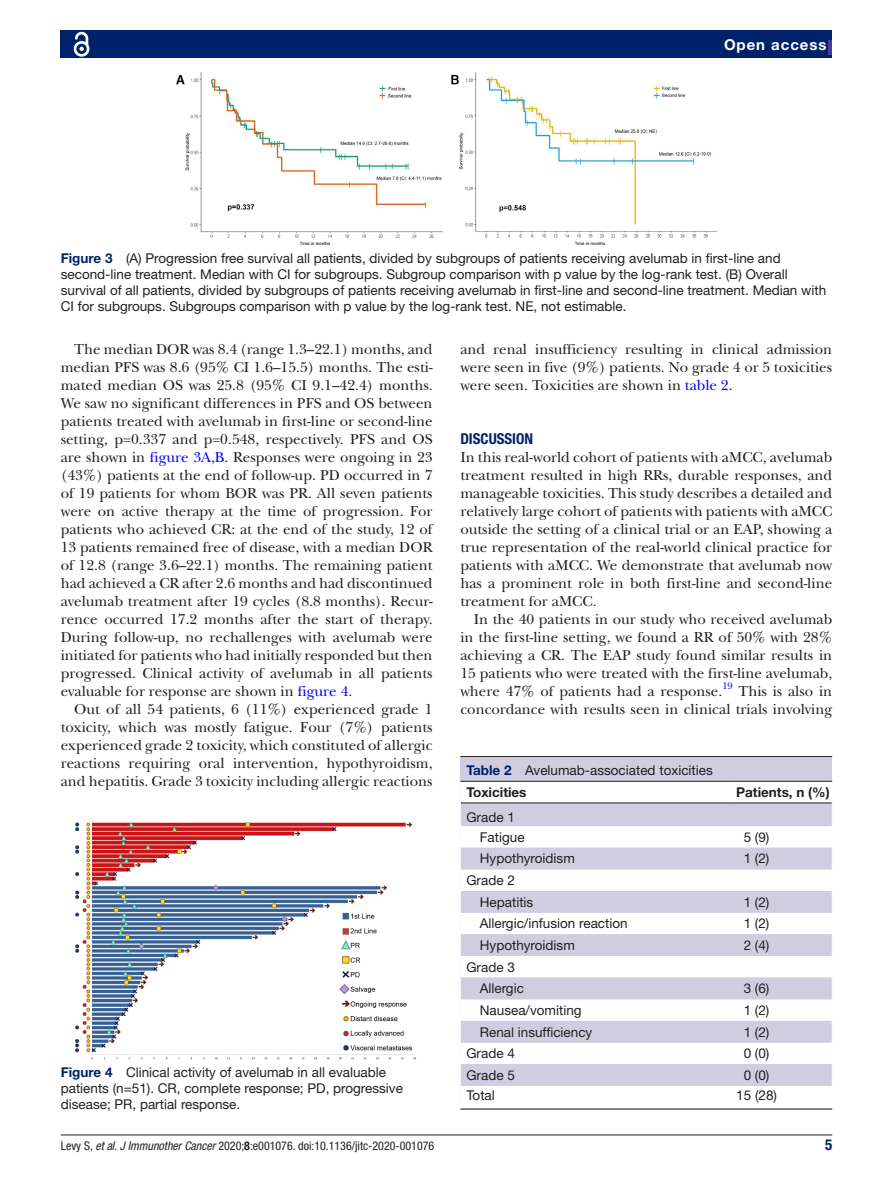
<style>
.page{position:relative;width:893px;height:1191px;background:#fff}
.page>*{position:absolute;margin:0;border:0;box-sizing:border-box;transform-origin:0 0}
.t1{font:15px/18px "New Baskerville";color:#231f20;text-align:justify}
.t2{font:700 condensed 15px "Helvetica Neue LT Std";color:#00226b}
.t3{font:700 15px "Helvetica Neue LT Std";letter-spacing:.065em;color:#fff}
.t4{font:13.5px/16.2px "Helvetica Neue LT Std";color:#231f20}
.t5{font:700 13.5px "Helvetica Neue LT Std";color:#231f20}
.t6{font:condensed 12px "Helvetica Neue LT Std";color:#231f20}
.t7{font:9.9px "New Baskerville";color:#00f}
.s1{font-weight:700;color:#00226b}
.s2{color:#00f}
.s3{font-weight:700}
.s4{font-style:italic}
</style>
<div class="page">
<hr style="left:61px;top:1134px;width:771px;height:1px;background:#231f20">
<div style="left:61px;top:31px;width:771px;height:27px;background:#00226b"></div>
<hr style="left:828px;top:40px;width:4px;height:15px;background:#414099">
<svg style="left:73px;top:31px;width:17px;height:26px"></svg>
<img style="left:176px;top:73px;width:540px;height:172px">
<img style="left:76px;top:819px;width:341px;height:240px">
<div style="left:460px;top:757px;width:372px;height:352px;background:#d0cde0"></div>
<hr style="left:460px;top:756px;width:372px;height:1px;background:#231f20">
<div style="left:461px;top:782px;width:371px;height:326px;background:#fff"></div>
<svg style="left:461px;top:803px;width:371px;height:282px"></svg>
<hr style="left:460px;top:781px;width:270px;height:1px;background:#231f20">
<hr style="left:460px;top:802px;width:270px;height:1px;background:#231f20">
<hr style="left:730px;top:781px;width:102px;height:1px;background:#231f20">
<hr style="left:730px;top:802px;width:102px;height:1px;background:#231f20">
<hr style="left:460px;top:1108px;width:270px;height:1px;background:#231f20">
<hr style="left:730px;top:1108px;width:102px;height:1px;background:#231f20">
<svg style="left:460px;top:781px;width:1px;height:327px"></svg>
<p class="t3" style="left:724px;top:35px;width:104px">Open access</p>
<p class="t4" style="left:61px;top:249px;width:767px"><span class="s1">Figure 3</span> (A) Progression free survival all patients, divided by subgroups of patients receiving avelumab in first-line and second-line treatment. Median with CI for subgroups. Subgroup comparison with p value by the log-rank test. (B) Overall survival of all patients, divided by subgroups of patients receiving avelumab in first-line and second-line treatment. Median with CI for subgroups. Subgroups comparison with p value by the log-rank test. NE, not estimable.</p>
<p class="t1" style="left:61px;top:340px;width:373px;text-indent:14px">The median DOR was 8.4 (range 1.3–22.1) months, and median PFS was 8.6 (95% CI 1.6–15.5) months. The esti&shy;mated median OS was 25.8 (95% CI 9.1–42.4) months.<br>We saw no significant differences in PFS and OS between patients treated with avelumab in first-line or second-line setting, p=0.337 and p=0.548, respectively. PFS and OS are shown in <span class="s2">figure 3A,B</span>. Responses were ongoing in 23 (43%) patients at the end of follow-up. PD occurred in 7 of 19 patients for whom BOR was PR. All seven patients were on active therapy at the time of progression. For patients who achieved CR: at the end of the study, 12 of 13 patients remained free of disease, with a median DOR of 12.8 (range 3.6–22.1) months. The remaining patient had achieved a CR after 2.6 months and had discontinued avelumab treatment after 19 cycles (8.8 months). Recur&shy;rence occurred 17.2 months after the start of therapy.<br>During follow-up, no rechallenges with avelumab were initiated for patients who had initially responded but then progressed. Clinical activity of avelumab in all patients evaluable for response are shown in <span class="s2">figure 4</span>.</p>
<p class="t1" style="left:61px;top:700px;width:373px;text-indent:14px">Out of all 54 patients, 6 (11%) experienced grade 1 toxicity, which was mostly fatigue. Four (7%) patients experienced grade 2 toxicity, which constituted of allergic reactions requiring oral intervention, hypothyroidism, and hepatitis. Grade 3 toxicity including allergic reactions</p>
<p class="t4" style="left:61px;top:1063px;width:344px"><span class="s1">Figure 4</span> Clinical activity of avelumab in all evaluable patients (n=51). CR, complete response; PD, progressive disease; PR, partial response.</p>
<p class="t1" style="left:460px;top:340px;width:373px">and renal insufficiency resulting in clinical admission were seen in five (9%) patients. No grade 4 or 5 toxicities were seen. Toxicities are shown in <span class="s2">table 2</span>.</p>
<p class="t2" style="left:460px;top:429px;width:74px">DISCUSSION</p>
<p class="t1" style="left:460px;top:448px;width:373px">In this real-world cohort of patients with aMCC, avelumab treatment resulted in high RRs, durable responses, and manageable toxicities. This study describes a detailed and relatively large cohort of patients with patients with aMCC outside the setting of a clinical trial or an EAP, showing a true representation of the real-world clinical practice for patients with aMCC. We demonstrate that avelumab now has a prominent role in both first-line and second-line treatment for aMCC.</p>
<p class="t1" style="left:460px;top:610px;width:373px;text-indent:14px">In the 40 patients in our study who received avelumab in the first-line setting, we found a RR of 50% with 28% achieving a CR. The EAP study found similar results in 15 patients who were treated with the first-line avelumab, where 47% of patients had a response.</p>
<p class="t7" style="left:722px;top:680px;width:12px">19</p>
<p class="t1" style="left:460px;top:682px;width:373px;text-align:right">This is also in<br>concordance with results seen in clinical trials involving</p>
<p class="t4" style="left:466px;top:759px;width:248px;line-height:22px"><span class="s1">Table 2</span> Avelumab-associated toxicities<br><span class="s3">Toxicities</span></p>
<p class="t4" style="left:480px;top:806px;width:46px;line-height:20.1px;text-indent:-14px">Grade 1<br>Fatigue</p>
<p class="t5" style="left:736px;top:783px;width:95px">Patients, n (%)</p>
<p class="t4" style="left:744px;top:828px;width:27px">5 (9)</p>
<p class="t4" style="left:480px;top:850px;width:97px">Hypothyroidism</p>
<p class="t4" style="left:744px;top:850px;width:27px">1 (2)</p>
<p class="t4" style="left:480px;top:869px;width:55px;line-height:21.6px;text-indent:-14px">Grade 2<br>Hepatitis</p>
<p class="t4" style="left:744px;top:893px;width:27px">1 (2)</p>
<p class="t4" style="left:480px;top:915px;width:149px">Allergic/infusion reaction</p>
<p class="t4" style="left:744px;top:915px;width:27px">1 (2)</p>
<p class="t4" style="left:480px;top:937px;width:97px">Hypothyroidism</p>
<p class="t4" style="left:744px;top:937px;width:27px">2 (4)</p>
<p class="t4" style="left:480px;top:955px;width:46px;line-height:21.6px;text-indent:-14px">Grade 3<br>Allergic</p>
<p class="t4" style="left:744px;top:980px;width:27px">3 (6)</p>
<p class="t4" style="left:480px;top:1001px;width:103px">Nausea/vomiting</p>
<p class="t4" style="left:744px;top:1001px;width:27px">1 (2)</p>
<p class="t4" style="left:480px;top:1023px;width:114px">Renal insufficiency</p>
<p class="t4" style="left:744px;top:1023px;width:27px">1 (2)</p>
<p class="t4" style="left:466px;top:1045px;width:50px">Grade 4</p>
<p class="t4" style="left:744px;top:1045px;width:27px">0 (0)</p>
<p class="t4" style="left:466px;top:1066px;width:50px">Grade 5</p>
<p class="t4" style="left:744px;top:1066px;width:27px">0 (0)</p>
<p class="t4" style="left:466px;top:1087px;width:30px">Total</p>
<p class="t4" style="left:736px;top:1087px;width:42px">15 (28)</p>
<p class="t6" style="left:61px;top:1138px;width:375px">Levy S, <span class="s4">et al</span>. <span class="s4">J Immunother Cancer</span> 2020;<span class="s3">8</span>:e001076. doi:10.1136/jitc-2020-001076</p>
<p class="t2" style="left:825px;top:1135px;width:9px">5</p>
</div>
